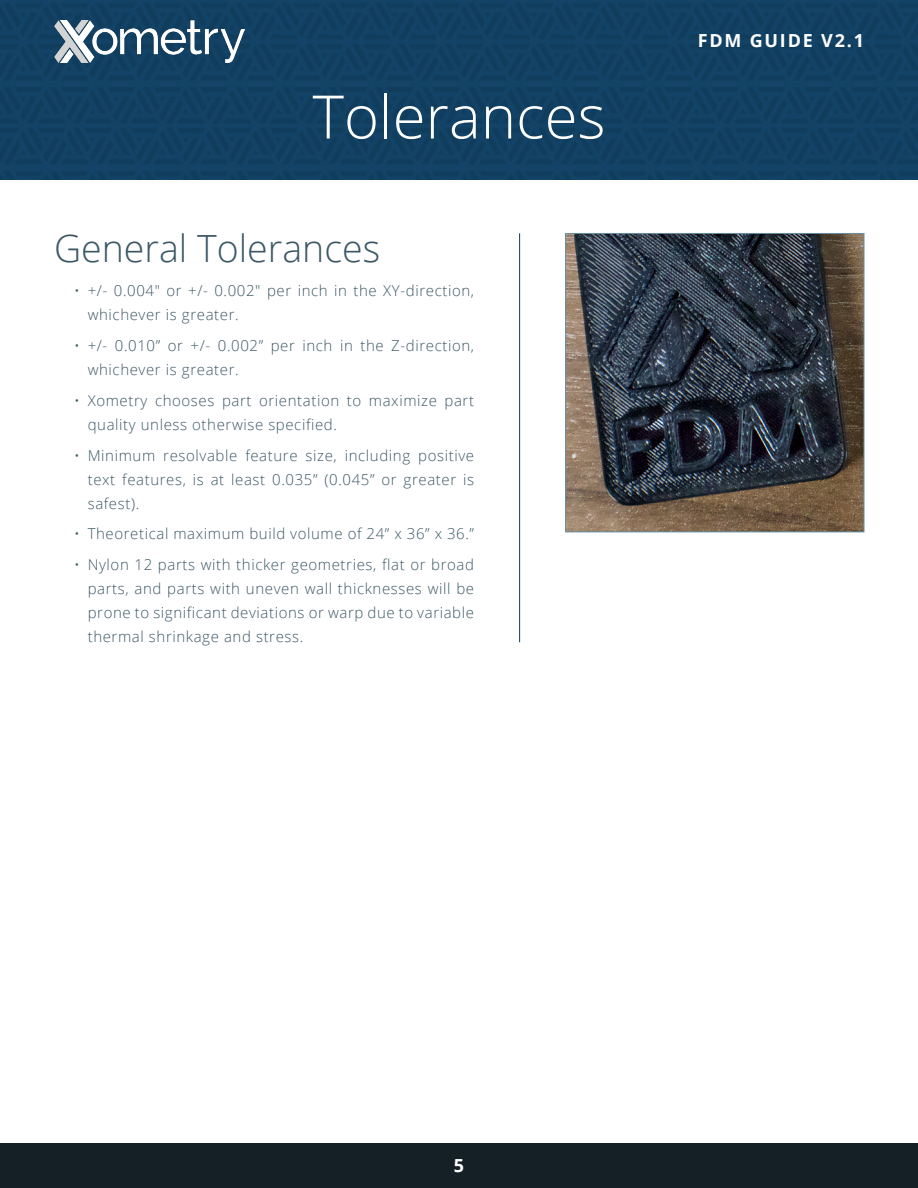
<style>
.page{position:relative;width:918px;height:1188px;background:#fff}
.page>*{position:absolute;margin:0;border:0;box-sizing:border-box;transform-origin:0 0}
.t1{font:300 60px "Open Sans";color:#fff}
.t2{font:300 37.5px "Open Sans";color:#3c5865}
.t3{font:700 18px "Open Sans";letter-spacing:.1em;color:#fff}
.t4{font:300 15px/24px "Open Sans";letter-spacing:.04em;color:#3c5865}
</style>
<div class="page">
<div style="left:0;top:0;width:918px;height:179px;background:#124163"></div>
<img style="left:54px;top:20px;width:190px;height:43px">
<div style="left:0;top:1143px;width:918px;height:45px;background:#152026"></div>
<hr style="left:519px;top:233px;width:1px;height:409px;background:#103c5d">
<img style="left:567px;top:235px;width:295px;height:295px">
<div style="left:565px;top:233px;width:299px;height:299px;border:1px solid #688ea3"></div>
<h1 class="t1" style="left:313px;top:76px;width:295px">Tolerances</h1>
<h2 class="t2" style="left:54px;top:223px;width:328px">General Tolerances</h2>
<p class="t4" style="left:88px;top:279px;width:388px;text-indent:-14px">• +/- 0.004″ or +/- 0.002″ per inch in the XY-direction, whichever is greater.</p>
<p class="t4" style="left:88px;top:333px;width:388px;text-indent:-14px">• +/- 0.010” or +/- 0.002” per inch in the Z-direction, whichever is greater.</p>
<p class="t4" style="left:88px;top:388px;width:388px;text-indent:-14px">• Xometry chooses part orientation to maximize part quality unless otherwise specified.</p>
<p class="t4" style="left:88px;top:443px;width:388px;text-align:justify;text-indent:-14px">• Minimum resolvable feature size, including positive text features, is at least 0.035” (0.045” or greater is safest).</p>
<p class="t4" style="left:74px;top:522px;width:401px">• Theoretical maximum build volume of 24” x 36” x 36.”</p>
<p class="t4" style="left:88px;top:552px;width:388px;text-align:justify;text-indent:-14px">• Nylon 12 parts with thicker geometries, flat or broad parts, and parts with uneven wall thicknesses will be prone to significant deviations or warp due to variable thermal shrinkage and stress.</p>
<p class="t3" style="left:698px;top:28px;width:168px">FDM GUIDE V2.1</p>
<p class="t3" style="left:454px;top:1153px;width:12px">5</p>
</div>
